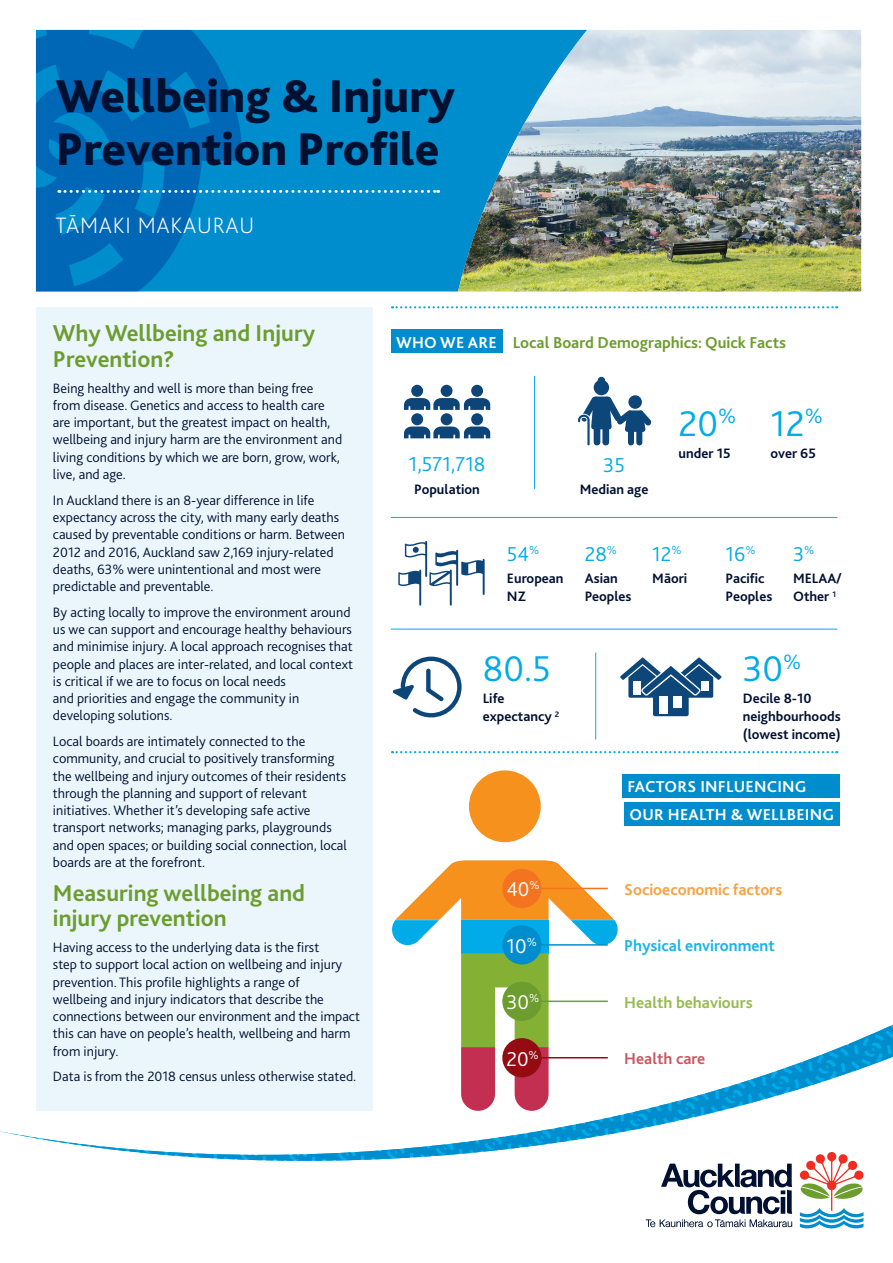
<style>
.page{position:relative;width:893px;height:1263px;background:#fff}
.page>*{position:absolute;margin:0;border:0;box-sizing:border-box;transform-origin:0 0}
.t1{font:800 48px/53.1px "Bliss";color:#001030}
.t2{font:300 37.5px "Bliss";color:#00abe7}
.t3{font:700 24px/25.5px "Bliss";color:#6d9c2f}
.t4{font:200 23.25px "Bliss";letter-spacing:.035em;color:#fff}
.t5{font:300 21px "Bliss";color:#00abe7}
.t6{font:300 21px "Bliss";color:#fff}
.t7{font:700 16.5px "Bliss";color:#6d9c2f}
.t8{font:700 16.5px/27.5px "Bliss";letter-spacing:.015em;color:#fff}
.t9{font:700 16.5px "Bliss";color:#f9a243}
.t10{font:700 16.5px "Bliss";color:#17b5ea}
.t11{font:700 16.5px "Bliss";color:#96bb51}
.t12{font:700 16.5px "Bliss";color:#cb5763}
.t13{font:300 14.25px/17.2px "Bliss";color:#001030}
.t14{font:700 14.25px/18px "Bliss";color:#001030}
.t15{font:300 12.3px "Bliss";color:#fff}
.s1{color:#fff}
</style>
<div class="page">
<div style="left:242px;top:30px;width:185px;height:261px;background:#008dce"></div>
<svg style="left:36px;top:30px;width:206px;height:261px;background:#0073be"></svg>
<div style="left:36px;top:307px;width:336px;height:803px;background:#eaf6fc"></div>
<svg style="left:0;top:1025px;width:893px;height:136px"></svg>
<svg style="left:59px;top:190px;width:368px;height:3px"></svg>
<svg style="left:427px;top:29px;width:435px;height:489px"></svg>
<img style="left:432px;top:30px;width:429px;height:261px">
<svg style="left:392px;top:751px;width:445px;height:2px"></svg>
<hr style="left:391px;top:517px;width:446px;height:1px;background:#00abe7">
<hr style="left:391px;top:629px;width:446px;height:1px;background:#00abe7">
<svg style="left:399px;top:541px;width:86px;height:65px"></svg>
<svg style="left:392px;top:306px;width:445px;height:2px"></svg>
<div style="left:391px;top:330px;width:111px;height:23px;background:#008dce"></div>
<div style="left:411px;top:385px;width:12px;height:12px;background:#0e4578;border-radius:50%"></div>
<div style="left:441px;top:385px;width:11px;height:12px;background:#0e4578;border-radius:50%"></div>
<div style="left:471px;top:385px;width:12px;height:12px;background:#0e4578;border-radius:50%"></div>
<svg style="left:404px;top:398px;width:86px;height:12px"></svg>
<div style="left:411px;top:413px;width:12px;height:12px;background:#0e4578;border-radius:50%"></div>
<div style="left:441px;top:413px;width:11px;height:12px;background:#0e4578;border-radius:50%"></div>
<div style="left:471px;top:413px;width:12px;height:12px;background:#0e4578;border-radius:50%"></div>
<svg style="left:404px;top:426px;width:86px;height:12px"></svg>
<hr style="left:534px;top:376px;width:1px;height:113px;background:#00abe7">
<div style="left:594px;top:380px;width:15px;height:15px;background:#0d4679;border-radius:50%"></div>
<div style="left:598px;top:377px;width:7px;height:7px;background:#0d4679;border-radius:50%"></div>
<svg style="left:577px;top:396px;width:74px;height:50px"></svg>
<svg style="left:620px;top:657px;width:101px;height:59px"></svg>
<div style="left:659px;top:696px;width:9px;height:18px;background:#fff"></div>
<div style="left:673px;top:696px;width:9px;height:11px;background:#fff"></div>
<svg style="left:393px;top:657px;width:69px;height:60px"></svg>
<div style="left:469px;top:770px;width:72px;height:72px;background:#f6911e;border-radius:50%"></div>
<svg style="left:392px;top:860px;width:226px;height:86px"></svg>
<div style="left:461px;top:920px;width:88px;height:33px;background:#00abe7"></div>
<svg style="left:461px;top:953px;width:88px;height:158px"></svg>
<div style="left:622px;top:774px;width:217px;height:24px;background:#008dce"></div>
<div style="left:624px;top:802px;width:215px;height:23px;background:#008dce"></div>
<hr style="left:534px;top:1000px;width:74px;height:2px;background:#6d9c2f">
<div style="left:502px;top:982px;width:40px;height:39px;background:#6d9c2f;border-radius:50%"></div>
<hr style="left:534px;top:944px;width:74px;height:2px;background:#008dce">
<div style="left:502px;top:925px;width:40px;height:39px;background:#008dce;border-radius:50%"></div>
<hr style="left:534px;top:888px;width:74px;height:1px;background:#f47321">
<div style="left:502px;top:869px;width:40px;height:39px;background:#f47321;border-radius:50%"></div>
<hr style="left:534px;top:1057px;width:74px;height:1px;background:#940c12">
<div style="left:502px;top:1038px;width:40px;height:39px;background:#940c12;border-radius:50%"></div>
<hr style="left:595px;top:653px;width:1px;height:86px;background:#00abe7">
<svg style="left:799px;top:1152px;width:65px;height:76px"></svg>
<svg style="left:646px;top:1163px;width:146px;height:64px"></svg>
<h1 class="t1" style="left:56px;top:70px;width:401px">Wellbeing &amp; Injury<br>Prevention Profile</h1>
<h3 class="t4" style="left:56px;top:210px;width:200px">TĀMAKI MAKAURAU</h3>
<h3 class="t3" style="left:53px;top:321px;width:264px">Why Wellbeing and Injury<br>Prevention?</h3>
<p class="t13" style="left:53px;top:379px;width:291px">Being healthy and well is more than being free from disease. Genetics and access to health care are important, but the greatest impact on health, wellbeing and injury harm are the environment and living conditions by which we are born, grow, work, live, and age.</p>
<p class="t13" style="left:53px;top:491px;width:293px">In Auckland there is an 8-year difference in life expectancy across the city, with many early deaths caused by preventable conditions or harm. Between 2012 and 2016, Auckland saw 2,169 injury-related deaths, 63% were unintentional and most were predictable and preventable.</p>
<p class="t13" style="left:53px;top:603px;width:302px">By acting locally to improve the environment around us we can support and encourage healthy behaviours and minimise injury. A local approach recognises that people and places are inter-related, and local context is critical if we are to focus on local needs<br>and priorities and engage the community in developing solutions.</p>
<p class="t13" style="left:53px;top:733px;width:295px">Local boards are intimately connected to the community, and crucial to positively transforming the wellbeing and injury outcomes of their residents through the planning and support of relevant initiatives. Whether it’s developing safe active transport networks; managing parks, playgrounds and open spaces; or building social connection, local boards are at the forefront.</p>
<h3 class="t3" style="left:53px;top:880px;width:254px">Measuring wellbeing and injury prevention</h3>
<p class="t13" style="left:53px;top:939px;width:308px">Having access to the underlying data is the first<br>step to support local action on wellbeing and injury prevention. This profile highlights a range of<br>wellbeing and injury indicators that describe the connections between our environment and the impact this can have on people’s health, wellbeing and harm from injury.</p>
<p class="t13" style="left:53px;top:1068px;width:305px">Data is from the 2018 census unless otherwise stated.</p>
<p class="t7" style="left:396px;top:332px;width:391px"><span class="s1">WHO WE ARE</span> Local Board Demographics: Quick Facts</p>
<h3 class="t5" style="left:409px;top:451px;width:78px">1,571,718</h3>
<p class="t14" style="left:414px;top:480px;width:67px">Population</p>
<h3 class="t5" style="left:603px;top:452px;width:23px">35</h3>
<p class="t14" style="left:580px;top:480px;width:70px">Median age</p>
<h2 class="t2" style="left:678px;top:400px;width:59px">20<sup>%</sup></h2>
<p class="t14" style="left:678px;top:444px;width:54px">under 15</p>
<h2 class="t2" style="left:771px;top:400px;width:54px">12<sup>%</sup></h2>
<p class="t14" style="left:771px;top:444px;width:47px">over 65</p>
<h3 class="t5" style="left:507px;top:541px;width:34px">54<sup>%</sup></h3>
<p class="t14" style="left:507px;top:570px;width:58px">European<br>NZ</p>
<h3 class="t5" style="left:585px;top:541px;width:34px">28<sup>%</sup></h3>
<p class="t14" style="left:585px;top:570px;width:48px">Asian<br>Peoples</p>
<h3 class="t5" style="left:652px;top:541px;width:31px">12<sup>%</sup></h3>
<p class="t14" style="left:652px;top:570px;width:37px">Māori</p>
<h3 class="t5" style="left:726px;top:541px;width:31px">16<sup>%</sup></h3>
<p class="t14" style="left:726px;top:570px;width:48px">Pacific<br>Peoples</p>
<h3 class="t5" style="left:793px;top:541px;width:23px">3<sup>%</sup></h3>
<p class="t14" style="left:793px;top:570px;width:50px">MELAA/<br>Other <sup>1</sup></p>
<h2 class="t2" style="left:483px;top:645px;width:70px">80.5</h2>
<p class="t14" style="left:483px;top:690px;width:78px">Life expectancy <sup>2</sup></p>
<h2 class="t2" style="left:743px;top:645px;width:60px">30<sup>%</sup></h2>
<p class="t14" style="left:743px;top:690px;width:99px">Decile 8-10 neighbourhoods (lowest income)</p>
<p class="t8" style="left:628px;top:773px;width:208px">FACTORS INFLUENCING<br>OUR HEALTH &amp; WELLBEING</p>
<p class="t15" style="left:530px;top:878px;width:12px">%</p>
<h3 class="t6" style="left:506px;top:876px;width:25px">40</h3>
<p class="t9" style="left:624px;top:879px;width:159px">Socioeconomic factors</p>
<p class="t15" style="left:527px;top:934px;width:12px">%</p>
<h3 class="t6" style="left:506px;top:933px;width:22px">10</h3>
<p class="t10" style="left:624px;top:935px;width:152px">Physical environment</p>
<p class="t15" style="left:529px;top:990px;width:12px">%</p>
<h3 class="t6" style="left:506px;top:989px;width:24px">30</h3>
<p class="t11" style="left:624px;top:992px;width:130px">Health behaviours</p>
<p class="t15" style="left:529px;top:1047px;width:12px">%</p>
<h3 class="t6" style="left:506px;top:1046px;width:24px">20</h3>
<p class="t12" style="left:624px;top:1048px;width:83px">Health care</p>
</div>
